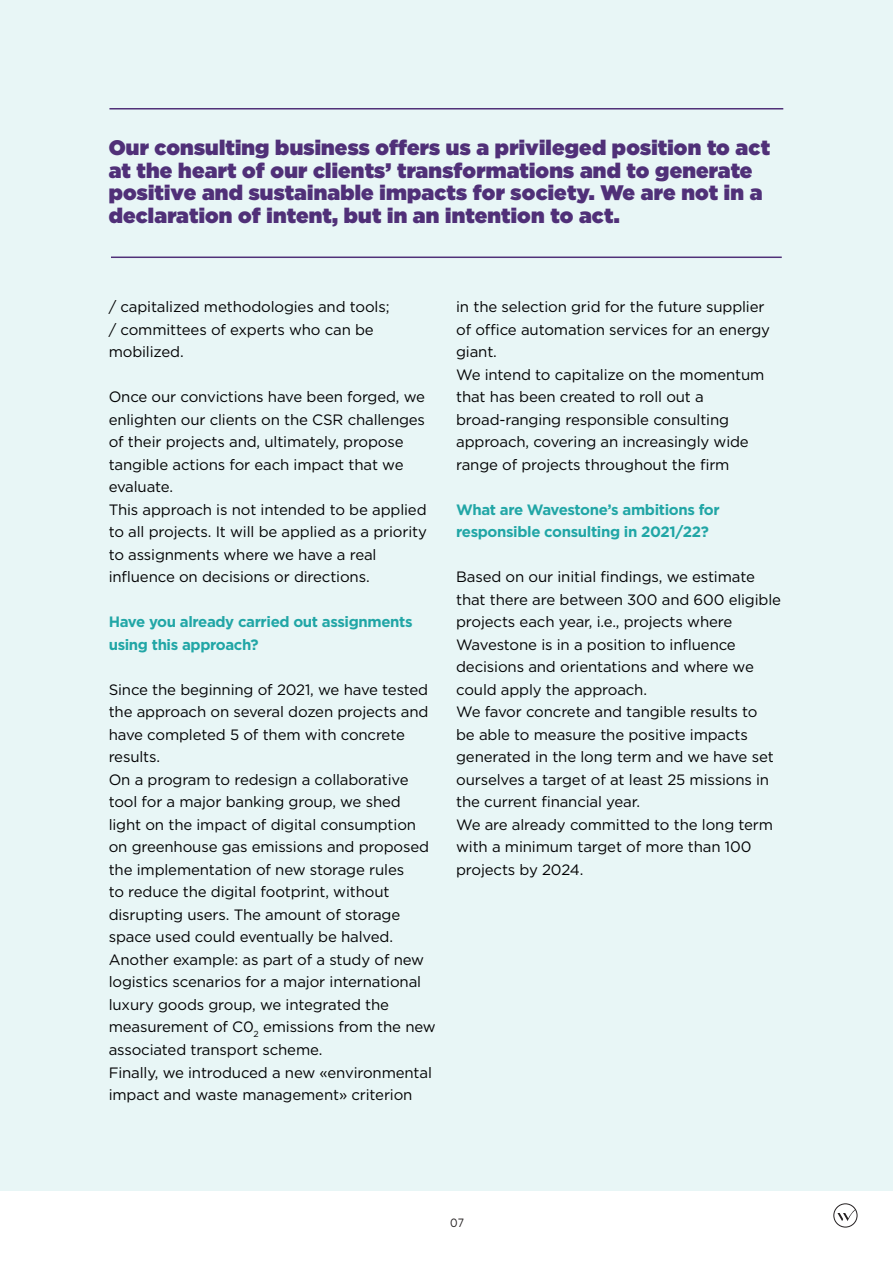
<style>
.page{position:relative;width:893px;height:1263px;background:#fff}
.page>*{position:absolute;margin:0;border:0;box-sizing:border-box;transform-origin:0 0}
.t1{font:900 21px/22.5px "Gotham";letter-spacing:.01em;color:#503078}
.t2{font:15px/22.5px "Gotham";letter-spacing:-.01em;color:#020203}
.t3{font:700 15px/22.5px "Gotham";letter-spacing:-.025em;color:#21a6a6}
.t4{font:12px "Gotham";color:#231f20;scale:.88 1}
</style>
<div class="page">
<svg style="left:837px;top:1209px;width:18px;height:12px"></svg>
<div style="left:833px;top:1203px;width:24px;height:24px;border:1px solid #231f20;border-radius:50%"></div>
<div style="left:1px;top:0;width:892px;height:1191px;background:#e8f6f6"></div>
<hr style="left:111px;top:257px;width:671px;height:1px;background:#503078">
<hr style="left:110px;top:108px;width:672px;height:2px;background:#503078">
<h1 class="t1" style="left:109px;top:136px;width:663px">Our consulting business offers us a privileged position to act at the heart of our clients’ transformations and to generate positive and sustainable impacts for society. We are not in a declaration of intent, but in an intention to act.</h1>
<p class="t2" style="left:109px;top:295px;width:282px">/ capitalized methodologies and tools; / committees of experts who can be mobilized.</p>
<p class="t2" style="left:109px;top:385px;width:320px">Once our convictions have been forged, we enlighten our clients on the CSR challenges of their projects and, ultimately, propose tangible actions for each impact that we evaluate.<br>This approach is not intended to be applied to all projects. It will be applied as a priority to assignments where we have a real influence on decisions or directions.</p>
<p class="t3" style="left:109px;top:611px;width:305px">Have you already carried out assignments using this approach?</p>
<p class="t2" style="left:109px;top:678px;width:329px">Since the beginning of 2021, we have tested the approach on several dozen projects and have completed 5 of them with concrete results.<br>On a program to redesign a collaborative tool for a major banking group, we shed light on the impact of digital consumption on greenhouse gas emissions and proposed the implementation of new storage rules<br>to reduce the digital footprint, without disrupting users. The amount of storage space used could eventually be halved.<br>Another example: as part of a study of new logistics scenarios for a major international luxury goods group, we integrated the measurement of C0<sub>2</sub> emissions from the new associated transport scheme.<br>Finally, we introduced a new «environmental impact and waste management» criterion</p>
<p class="t2" style="left:456px;top:295px;width:315px">in the selection grid for the future supplier of office automation services for an energy giant.<br>We intend to capitalize on the momentum that has been created to roll out a broad-ranging responsible consulting approach, covering an increasingly wide range of projects throughout the firm</p>
<p class="t3" style="left:456px;top:498px;width:265px">What are Wavestone’s ambitions for responsible consulting in 2021/22?</p>
<p class="t2" style="left:456px;top:565px;width:326px">Based on our initial findings, we estimate that there are between 300 and 600 eligible projects each year, i.e., projects where Wavestone is in a position to influence decisions and orientations and where we could apply the approach.<br>We favor concrete and tangible results to<br>be able to measure the positive impacts generated in the long term and we have set ourselves a target of at least 25 missions in the current financial year.<br>We are already committed to the long term with a minimum target of more than 100 projects by 2024.</p>
<p class="t4" style="left:450px;top:1215px;width:17px">07</p>
</div>
